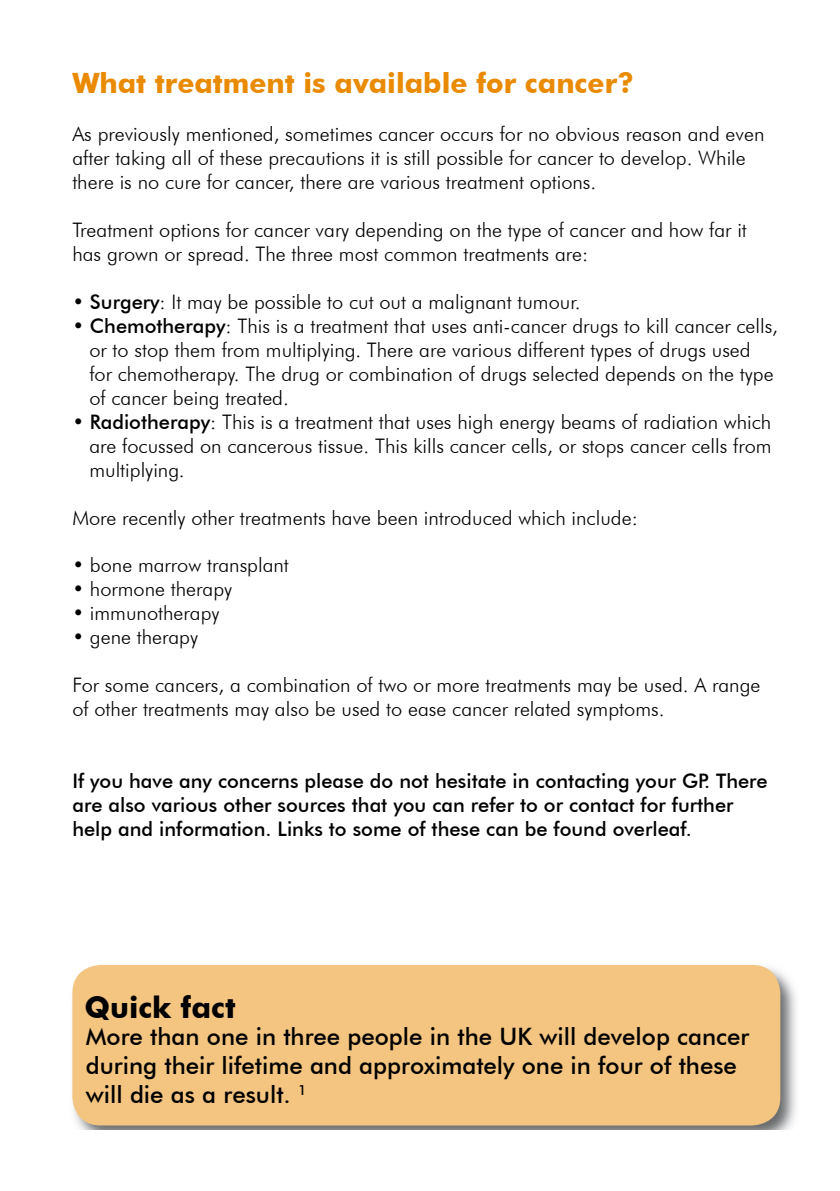
<style>
.page{position:relative;width:840px;height:1191px;background:#fff}
.page>*{position:absolute;margin:0;border:0;box-sizing:border-box;transform-origin:0 0}
.t1{font:700 30px "Futura BT";color:#000}
.t2{font:700 28px "Futura BT";color:#ea8a00}
.t3{font:500 24px/28.8px "Futura BT";color:#000}
.t4{font:300 20px/24px "Futura BT";color:#000}
.t5{font:500 20px/24px "Futura BT";color:#000}
.s1{font-weight:500}
</style>
<div class="page">
<img style="left:72px;top:964px;width:724px;height:165px">
<div style="left:72px;top:965px;width:707px;height:160px;background:#f4c580;border-radius:28px"></div>
<h2 class="t2" style="left:72px;top:66px;width:563px">What treatment is available for cancer?</h2>
<p class="t4" style="left:72px;top:121px;width:693px">As previously mentioned, sometimes cancer occurs for no obvious reason and even after taking all of these precautions it is still possible for cancer to develop. While there is no cure for cancer, there are various treatment options.</p>
<p class="t4" style="left:72px;top:217px;width:675px">Treatment options for cancer vary depending on the type of cancer and how far it has grown or spread. The three most common treatments are:</p>
<p class="t4" style="left:72px;top:289px;width:509px">• <span class="s1">Surgery</span>: It may be possible to cut out a malignant tumour.</p>
<p class="t4" style="left:89px;top:313px;width:689px;text-indent:-17px">• <span class="s1">Chemotherapy</span>: This is a treatment that uses anti-cancer drugs to kill cancer cells, or to stop them from multiplying. There are various different types of drugs used for chemotherapy. The drug or combination of drugs selected depends on the type of cancer being treated.</p>
<p class="t4" style="left:89px;top:409px;width:683px;text-align:justify;text-indent:-17px">• <span class="s1">Radiotherapy</span>: This is a treatment that uses high energy beams of radiation which are focussed on cancerous tissue. This kills cancer cells, or stops cancer cells from multiplying.</p>
<p class="t4" style="left:72px;top:505px;width:566px">More recently other treatments have been introduced which include:</p>
<p class="t4" style="left:72px;top:553px;width:218px">• bone marrow transplant</p>
<p class="t4" style="left:72px;top:577px;width:161px">• hormone therapy</p>
<p class="t4" style="left:72px;top:601px;width:149px">• immunotherapy</p>
<p class="t4" style="left:72px;top:625px;width:127px">• gene therapy</p>
<p class="t4" style="left:72px;top:673px;width:689px">For some cancers, a combination of two or more treatments may be used. A range of other treatments may also be used to ease cancer related symptoms.</p>
<p class="t5" style="left:72px;top:769px;width:696px">If you have any concerns please do not hesitate in contacting your GP. There are also various other sources that you can refer to or contact for further help and information. Links to some of these can be found overleaf.</p>
<h1 class="t1" style="left:84px;top:988px;width:153px">Quick fact</h1>
<p class="t3" style="left:86px;top:1022px;width:664px">More than one in three people in the UK will develop cancer during their lifetime and approximately one in four of these will die as a result. <sup>1</sup></p>
</div>
